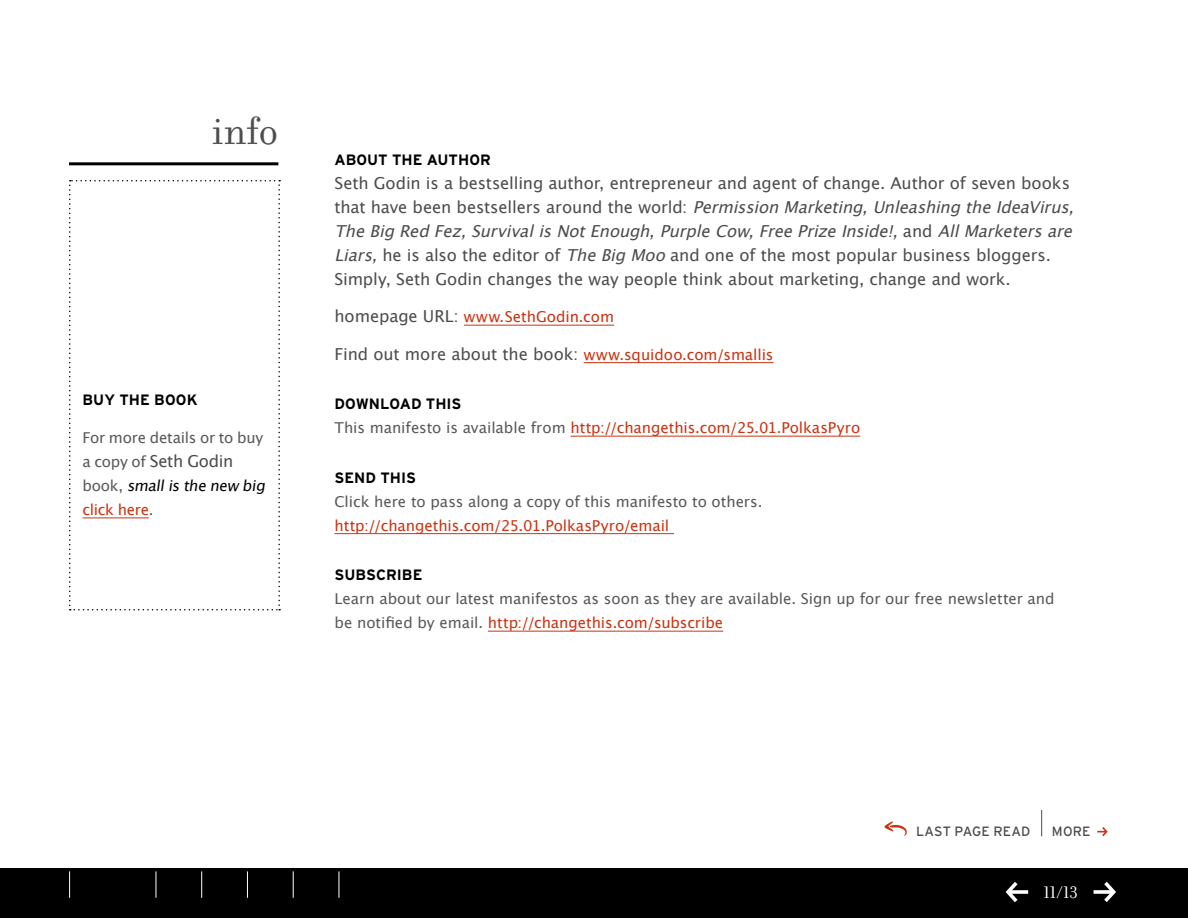
<style>
.page{position:relative;width:1188px;height:918px;background:#fff}
.page>*{position:absolute;margin:0;border:0;box-sizing:border-box;transform-origin:0 0}
.t1{font:42px "Filosofia OT";color:#4c4d4f}
.t2{font:18px "Filosofia OT";color:#fff}
.t3{font:16.5px/24px "Lucida Grande";letter-spacing:-.01em;color:#4c4d4f}
.t4{font:15px/24px "Lucida Grande";letter-spacing:-.005em;color:#58595b}
.t5{font:15px "Lucida Grande";letter-spacing:-.005em;color:#c31}
.t6{font:700 15px "Interstate";letter-spacing:.005em;color:#000}
.t7{font:15px/24px "Lucida Grande";letter-spacing:-.02em;color:#000}
.t8{font:13.5px "Interstate";letter-spacing:.005em;color:#4c4d4f}
.s1{font-size:15px;color:#58595b}
.s2{color:#58595b}
.s3{color:#c31}
.s4{font-style:italic}
.s5{font-size:16.5px;color:#4c4d4f}
.s6{font-size:15px;color:#c31}
</style>
<div class="page">
<div style="left:0;top:868px;width:1188px;height:50px;background:#000"></div>
<svg style="left:69px;top:871px;width:1px;height:27px"></svg>
<svg style="left:156px;top:871px;width:1px;height:27px"></svg>
<svg style="left:201px;top:871px;width:1px;height:27px"></svg>
<svg style="left:247px;top:871px;width:1px;height:27px"></svg>
<svg style="left:293px;top:871px;width:1px;height:27px"></svg>
<svg style="left:339px;top:871px;width:1px;height:27px"></svg>
<svg style="left:1006px;top:882px;width:22px;height:20px"></svg>
<svg style="left:1094px;top:882px;width:22px;height:20px"></svg>
<hr style="left:464px;top:325px;width:150px;height:1px;background:#c31">
<hr style="left:584px;top:362px;width:190px;height:1px;background:#c31">
<hr style="left:570px;top:436px;width:290px;height:1px;background:#c31">
<hr style="left:334px;top:533px;width:340px;height:1px;background:#c31">
<hr style="left:488px;top:631px;width:235px;height:1px;background:#c31">
<hr style="left:69px;top:162px;width:209px;height:3px;background:#000">
<svg style="left:1041px;top:810px;width:1px;height:26px"></svg>
<svg style="left:1097px;top:827px;width:11px;height:9px"></svg>
<svg style="left:884px;top:821px;width:23px;height:15px"></svg>
<svg style="left:69px;top:180px;width:211px;height:430px"></svg>
<h1 class="t1" style="left:212px;top:108px;width:68px">info</h1>
<p class="t6" style="left:83px;top:392px;width:117px">BUY TH E BOOK</p>
<p class="t4" style="left:82px;top:426px;width:182px">For more details or to buy</p>
<p class="t3" style="left:82px;top:449px;width:152px"><span class="s1">a copy of</span> Seth Godin</p>
<p class="t7" style="left:82px;top:474px;width:188px"><span class="s2">b o o k ,</span> smallisthe new big <span class="s3">click here</span><span class="s2">.</span></p>
<p class="t6" style="left:334px;top:151px;width:158px">ABOUT TH E AUTHOR</p>
<p class="t3" style="left:334px;top:171px;width:748px">Seth Godin is a bestselling author, entrepreneur and agent of change. Author of seven books<br>t h at h ave b e e n b e s t s e l l e r s a r o u n d t h e wo r l d : <span class="s4">PermissionMarketing,UnleashingtheIdeaVirus, TheBigRedFez,SurvivalisNotEnough,PurpleCow,FreePrizeInside!,</span>a n d <span class="s4">AllMarketersare Liars,</span>he is also the editor of <span class="s4">TheBigMoo</span>and one of the most popular business bloggers.<br>Simply, Seth Godin changes the way people think about marketing, change and work.</p>
<p class="t5" style="left:334px;top:308px;width:281px"><span class="s5">homepage URL:</span> www.SethGodin.com</p>
<p class="t3" style="left:334px;top:342px;width:441px">Find out more about the book: <span class="s6">www.squidoo.com/smallis</span></p>
<p class="t6" style="left:334px;top:395px;width:101px">DOWNLOAD THIS</p>
<p class="t5" style="left:334px;top:419px;width:527px"><span class="s2">This manifesto is available from</span> http://changethis.com/25.01.PolkasPyro</p>
<p class="t6" style="left:335px;top:469px;width:56px">SEND THIS</p>
<p class="t4" style="left:335px;top:489px;width:429px">Click here to pass along a copy of this manifesto to others.</p>
<p class="t5" style="left:335px;top:517px;width:336px">http://changethis.com/25.01.PolkasPyro/email</p>
<p class="t6" style="left:335px;top:566px;width:90px">SUBSCRI BE</p>
<p class="t4" style="left:335px;top:587px;width:722px">Learn about our latest manifestos as soon as they are available. Sign up for our free newsletter and be notified by email. <span class="s3">http://changethis.com/subscribe</span></p>
<p class="t8" style="left:916px;top:824px;width:115px">LAST PAGE READ</p>
<p class="t8" style="left:1052px;top:824px;width:40px">MORE</p>
<p class="t2" style="left:1044px;top:882px;width:36px">11/13</p>
</div>
